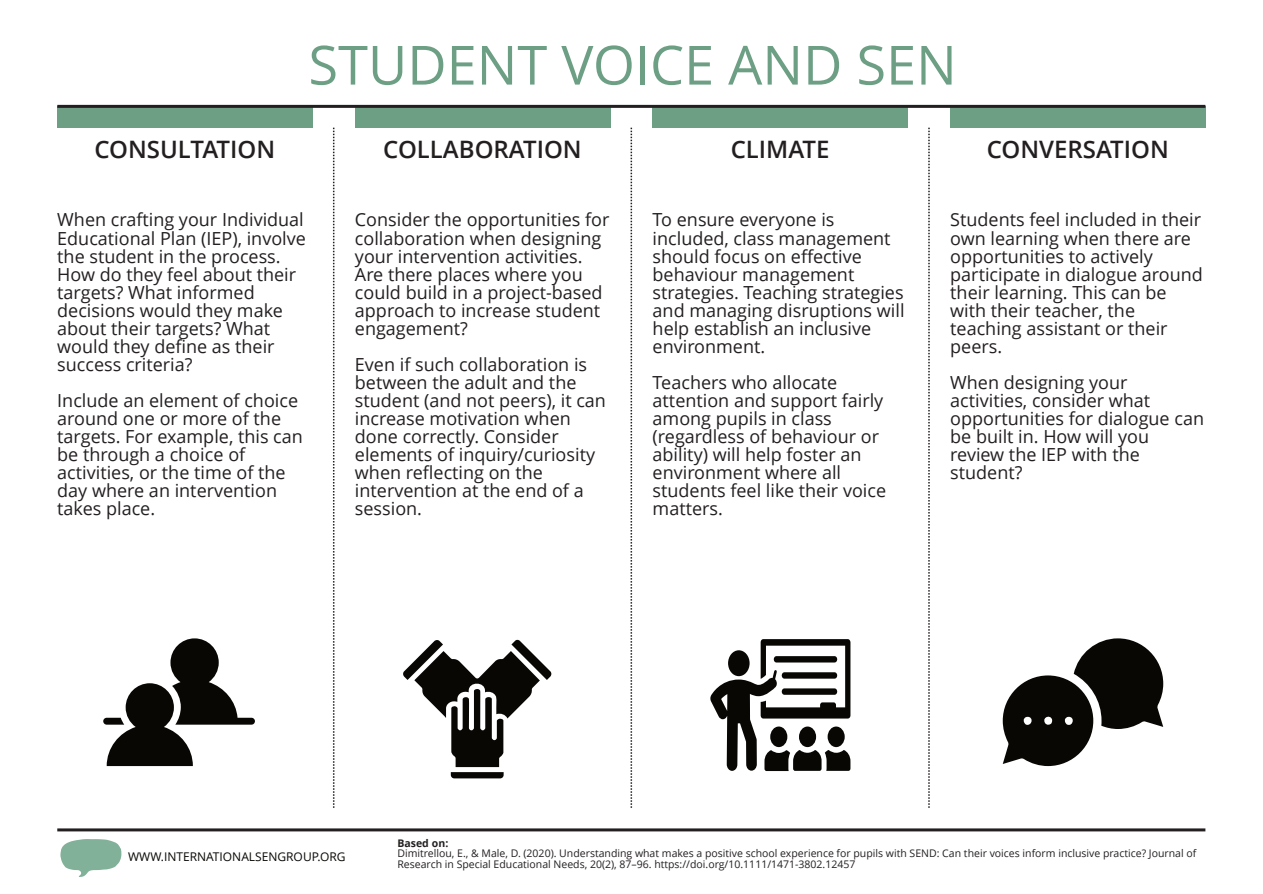
<style>
.page{position:relative;width:1263px;height:894px;background:#fff}
.page>*{position:absolute;margin:0;border:0;box-sizing:border-box;transform-origin:0 0}
.t1{font:54px "Open Sans";color:#6d9f84}
.t2{font:600 24px "Open Sans";color:#231f20}
.t3{font:18px/18px "Open Sans";color:#231f20}
.t4{font:12px "Open Sans";color:#080704}
.t5{font:10.5px/10.5px "Open Sans";color:#231f20}
.t6{font:700 10.5px "Open Sans";color:#231f20}
</style>
<div class="page">
<div style="left:57px;top:106px;width:255px;height:22px;background:#6d9f84"></div>
<div style="left:355px;top:106px;width:255px;height:22px;background:#6d9f84"></div>
<div style="left:653px;top:106px;width:255px;height:22px;background:#6d9f84"></div>
<div style="left:950px;top:106px;width:255px;height:22px;background:#6d9f84"></div>
<hr style="left:57px;top:105px;width:1148px;height:3px;background:#231f20">
<hr style="left:57px;top:828px;width:1148px;height:3px;background:#231f20">
<svg style="left:333px;top:128px;width:1px;height:680px"></svg>
<svg style="left:631px;top:128px;width:1px;height:680px"></svg>
<svg style="left:928px;top:128px;width:2px;height:680px"></svg>
<svg style="left:60px;top:839px;width:61px;height:37px"></svg>
<svg style="left:710px;top:639px;width:140px;height:131px"></svg>
<div style="left:799px;top:726px;width:17px;height:20px;background:#080704;border-radius:50%"></div>
<svg style="left:1003px;top:638px;width:160px;height:127px"></svg>
<svg style="left:103px;top:638px;width:152px;height:127px"></svg>
<svg style="left:403px;top:639px;width:149px;height:139px"></svg>
<h1 class="t1" style="left:308px;top:43px;width:650px">STUDENT VOICE AND SEN</h1>
<h2 class="t2" style="left:95px;top:140px;width:182px">CONSULTATION</h2>
<h2 class="t2" style="left:383px;top:140px;width:200px">COLLABORATION</h2>
<h2 class="t2" style="left:731px;top:140px;width:100px">CLIMATE</h2>
<h2 class="t2" style="left:987px;top:140px;width:184px">CONVERSATION</h2>
<p class="t3" style="left:57px;top:213px;width:250px">When crafting your Individual<br>Educational Plan (IEP), involve the student in the process.<br>How do they feel about their targets? What informed decisions would they make about their targets? What would they define as their success criteria?</p>
<p class="t3" style="left:57px;top:393px;width:247px">Include an element of choice around one or more of the targets. For example, this can be through a choice of activities, or the time of the day where an intervention takes place.</p>
<p class="t3" style="left:355px;top:213px;width:256px">Consider the opportunities for collaboration when designing your intervention activities.<br>Are there places where you could build in a project-based approach to increase student engagement?</p>
<p class="t3" style="left:355px;top:357px;width:253px">Even if such collaboration is between the adult and the student (and not peers), it can increase motivation when done correctly. Consider elements of inquiry/curiosity when reflecting on the intervention at the end of a session.</p>
<p class="t3" style="left:653px;top:213px;width:253px">To ensure everyone is included, class management should focus on effective behaviour management strategies. Teaching strategies and managing disruptions will help establish an inclusive environment.</p>
<p class="t3" style="left:653px;top:375px;width:235px">Teachers who allocate attention and support fairly among pupils in class (regardless of behaviour or ability) will help foster an environment where all students feel like their voice matters.</p>
<p class="t3" style="left:950px;top:213px;width:254px">Students feel included in their own learning when there are opportunities to actively participate in dialogue around their learning. This can be with their teacher, the teaching assistant or their peers.</p>
<p class="t3" style="left:950px;top:375px;width:255px">When designing your activities, consider what opportunities for dialogue can be built in. How will you review the IEP with the student?</p>
<p class="t4" style="left:128px;top:851px;width:219px">WWW.INTERNATIONALSENGROUP.ORG</p>
<p class="t6" style="left:397px;top:838px;width:52px">Based on:</p>
<p class="t5" style="left:397px;top:849px;width:800px">Dimitrellou, E., &amp; Male, D. (2020). Understanding what makes a positive school experience for pupils with SEND: Can their voices inform inclusive practice? Journal of<br>Research in Special Educational Needs, 20(2), 87–96. https://doi.org/10.1111/1471-3802.12457</p>
</div>
